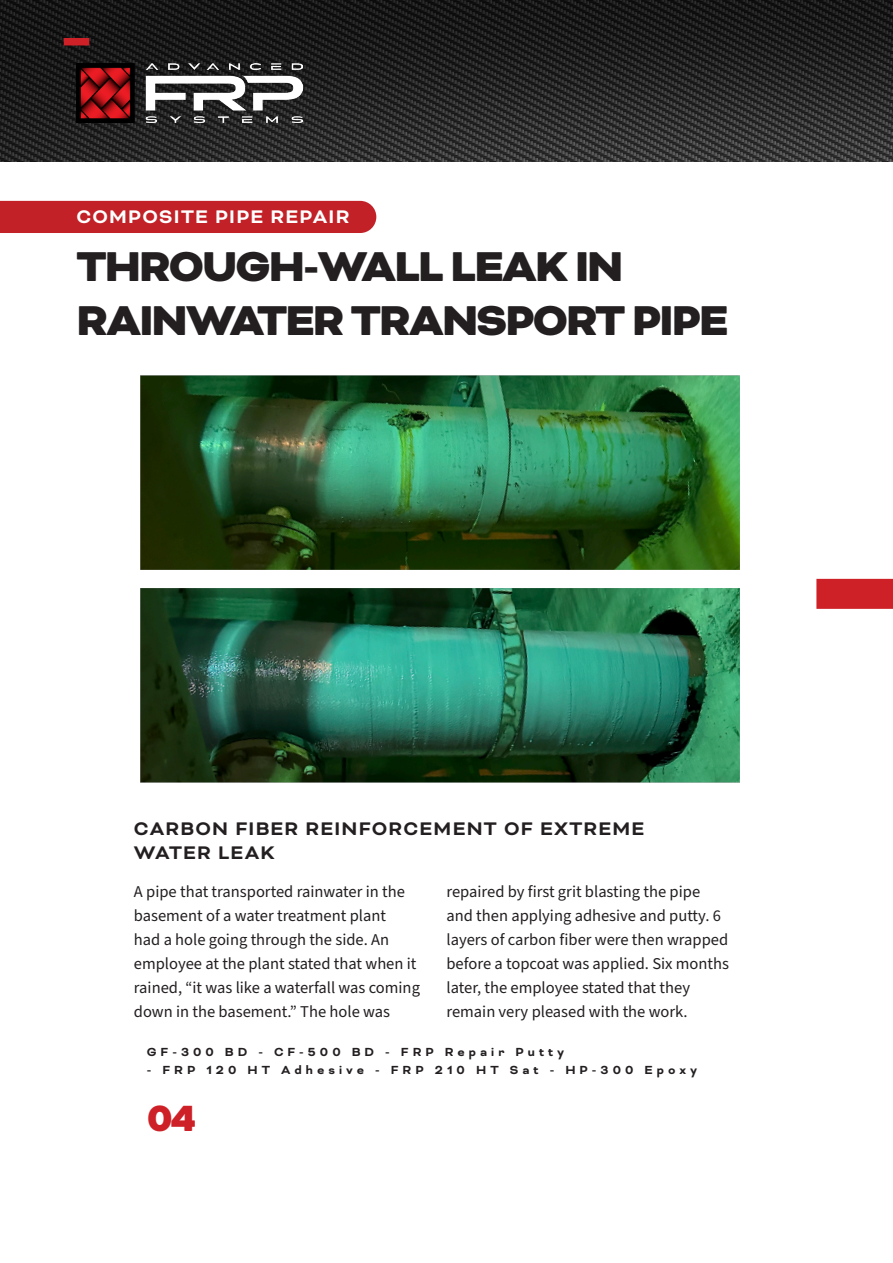
<style>
.page{position:relative;width:893px;height:1263px;background:#fff}
.page>*{position:absolute;margin:0;border:0;box-sizing:border-box;transform-origin:0 0}
.Title_32_pt___All_Caps{font:900 48px/54px "Bicyclette";letter-spacing:-.04em;color:#231f20}
.Heading_28_pt{font:900 42px "Bicyclette";color:#ce2027}
.Heading_14_pt___All_Caps{font:700 21px "Bicyclette";letter-spacing:.06em;color:#231f20}
.Heading_14_pt___All_Caps-2{font:700 21px "Bicyclette";letter-spacing:.06em;color:#fff}
.Body_Text{font:16.5px/24px "Source Sans Pro";color:#231f20}
.Body_9_pt{font:700 13.5px "Bicyclette";letter-spacing:.3em;color:#231f20}
</style>
<div class="page">
<img style="left:0;top:0;width:893px;height:161px">
<img style="left:140px;top:376px;width:600px;height:194px">
<img style="left:140px;top:588px;width:600px;height:194px">
<div style="left:64px;top:38px;width:25px;height:7px;background:#ce2027"></div>
<img style="left:77px;top:64px;width:226px;height:58px">
<div style="left:816px;top:579px;width:77px;height:30px;background:#ce2027"></div>
<div style="left:0;top:201px;width:376px;height:32px;background:#c12127"></div>
<p class="Heading_14_pt___All_Caps-2" style="left:77px;top:205px;width:274px">COMPOSITE PIPE REPAIR</p>
<p class="Title_32_pt___All_Caps" style="left:77px;top:240px;width:653px">THROUGH-WALL LEAK IN<br>RAINWATER TRANSPORT PIPE</p>
<p class="Heading_14_pt___All_Caps" style="left:134px;top:817px;width:512px">CARBON FIBER REINFORCEMENT OF EXTREME</p>
<p class="Heading_14_pt___All_Caps" style="left:134px;top:841px;width:142px">WATER LEAK</p>
<p class="Body_Text" style="left:134px;top:880px;width:288px">A pipe that transported rainwater in the basement of a water treatment plant<br>had a hole going through the side. An employee at the plant stated that when it rained, “it was like a waterfall was coming down in the basement.” The hole was</p>
<p class="Body_Text" style="left:446px;top:880px;width:284px">repaired by first grit blasting the pipe and then applying adhesive and putty. 6 layers of carbon fiber were then wrapped before a topcoat was applied. Six months later, the employee stated that they remain very pleased with the work.</p>
<p class="Body_9_pt" style="left:147px;top:1044px;width:419px">GF-300 BD - CF-500 BD - FRP Repair Putty</p>
<p class="Body_9_pt" style="left:147px;top:1062px;width:552px">- FRP 120 HT Adhesive - FRP 210 HT Sat - HP-300 Epoxy</p>
<p class="Heading_28_pt" style="left:147px;top:1093px;width:51px">04</p>
</div>
